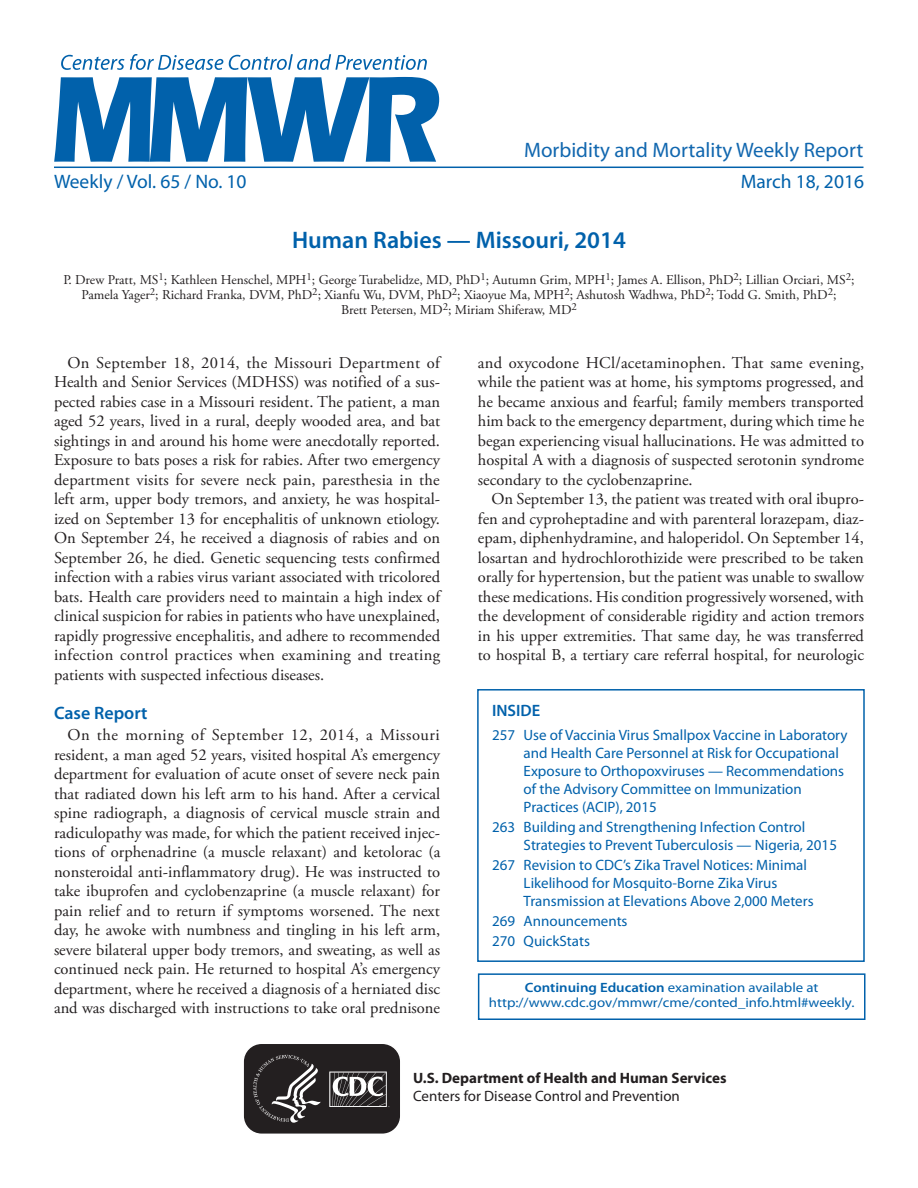
<style>
.page{position:relative;width:918px;height:1188px;background:#fff}
.page>*{position:absolute;margin:0;border:0;box-sizing:border-box;transform-origin:0 0}
.Report_Title{font:600 24px "Myriad Pro";color:#0161ab}
.t1{font:21px "Myriad Pro";color:#1167af}
.t2{font:19.5px "Myriad Pro";color:#0161ab}
.Heading_1{font:600 18px "Myriad Pro";color:#0161ab}
.Paragraph{font:16.5px/19.5px "Adobe Garamond Pro";color:#231f20;text-align:justify}
.inside{font:600 16.5px "Myriad Pro";color:#0161ab}
.toc_headline_to_999{font:15px/18px "Myriad Pro";color:#0161ab}
.t3{font:700 15px/18px "Myriad Pro";color:#231f20}
.Author_Names{font:13.5px/15px "Adobe Garamond Pro";color:#231f20;text-align:center}
.ce_callout_box{font:13.5px/15px "Myriad Pro";color:#0161ab;text-align:center;scale:1.1 1}
.s1{font-weight:600}
.s2{font-weight:400}
</style>
<div class="page">
<div style="left:478px;top:973px;width:388px;height:47px;border:2px solid #0161ab"></div>
<svg style="left:243px;top:1045px;width:157px;height:89px;background:#403c3d"></svg>
<hr style="left:54px;top:167px;width:810px;height:1px;background:#0161ab">
<svg style="left:54px;top:77px;width:385px;height:85px"></svg>
<svg style="left:61px;top:54px;width:366px;height:16px"></svg>
<div style="left:477px;top:689px;width:388px;height:273px;border:2px solid #0161ab"></div>
<p class="t1" style="left:524px;top:137px;width:341px">Morbidity and Mortality Weekly Report</p>
<p class="t2" style="left:54px;top:169px;width:194px">Weekly / Vol. 65 / No. 10</p>
<p class="t2" style="left:741px;top:169px;width:125px">March 18, 2016</p>
<p class="Report_Title" style="left:292px;top:224px;width:335px">Human Rabies — Missouri, 2014</p>
<p class="Author_Names" style="left:64px;top:273px;width:792px">P. Drew Pratt, MS<sup>1</sup>; Kathleen Henschel, MPH<sup>1</sup>; George Turabelidze, MD, PhD<sup>1</sup>; Autumn Grim, MPH<sup>1</sup>; James A. Ellison, PhD<sup>2</sup>; Lillian Orciari, MS<sup>2</sup>;<br>Pamela Yager<sup>2</sup>; Richard Franka, DVM, PhD<sup>2</sup>; Xianfu Wu, DVM, PhD<sup>2</sup>; Xiaoyue Ma, MPH<sup>2</sup>; Ashutosh Wadhwa, PhD<sup>2</sup>; Todd G. Smith, PhD<sup>2</sup>;<br>Brett Petersen, MD<sup>2</sup>; Miriam Shiferaw, MD<sup>2</sup></p>
<p class="Paragraph" style="left:54px;top:353px;width:388px;text-indent:13px">On September 18, 2014, the Missouri Department of Health and Senior Services (MDHSS) was notified of a sus&shy;pected rabies case in a Missouri resident. The patient, a man aged 52 years, lived in a rural, deeply wooded area, and bat sightings in and around his home were anecdotally reported.<br>Exposure to bats poses a risk for rabies. After two emergency department visits for severe neck pain, paresthesia in the left arm, upper body tremors, and anxiety, he was hospital&shy;ized on September 13 for encephalitis of unknown etiology.<br>On September 24, he received a diagnosis of rabies and on September 26, he died. Genetic sequencing tests confirmed infection with a rabies virus variant associated with tricolored bats. Health care providers need to maintain a high index of clinical suspicion for rabies in patients who have unexplained, rapidly progressive encephalitis, and adhere to recommended infection control practices when examining and treating patients with suspected infectious diseases.</p>
<h1 class="Heading_1" style="left:54px;top:701px;width:95px">Case Report</h1>
<p class="Paragraph" style="left:54px;top:726px;width:388px;text-indent:13px">On the morning of September 12, 2014, a Missouri resident, a man aged 52 years, visited hospital A’s emergency department for evaluation of acute onset of severe neck pain that radiated down his left arm to his hand. After a cervical spine radiograph, a diagnosis of cervical muscle strain and radiculopathy was made, for which the patient received injec&shy;tions of orphenadrine (a muscle relaxant) and ketolorac (a nonsteroidal anti-inflammatory drug). He was instructed to take ibuprofen and cyclobenzaprine (a muscle relaxant) for pain relief and to return if symptoms worsened. The next day, he awoke with numbness and tingling in his left arm, severe bilateral upper body tremors, and sweating, as well as continued neck pain. He returned to hospital A’s emergency department, where he received a diagnosis of a herniated disc and was discharged with instructions to take oral prednisone</p>
<p class="Paragraph" style="left:478px;top:353px;width:388px">and oxycodone HCl/acetaminophen. That same evening, while the patient was at home, his symptoms progressed, and he became anxious and fearful; family members transported him back to the emergency department, during which time he began experiencing visual hallucinations. He was admitted to hospital A with a diagnosis of suspected serotonin syndrome secondary to the cyclobenzaprine.</p>
<p class="Paragraph" style="left:478px;top:490px;width:388px;text-indent:13px">On September 13, the patient was treated with oral ibupro&shy;fen and cyproheptadine and with parenteral lorazepam, diaz&shy;epam, diphenhydramine, and haloperidol. On September 14, losartan and hydrochlorothizide were prescribed to be taken orally for hypertension, but the patient was unable to swallow these medications. His condition progressively worsened, with the development of considerable rigidity and action tremors in his upper extremities. That same day, he was transferred to hospital B, a tertiary care referral hospital, for neurologic</p>
<h1 class="inside" style="left:492px;top:700px;width:50px">INSIDE</h1>
<p class="toc_headline_to_999" style="left:524px;top:726px;width:326px;text-indent:-32px">257 Use of Vaccinia Virus Smallpox Vaccine in Laboratory and Health Care Personnel at Risk for Occupational Exposure to Orthopoxviruses — Recommendations of the Advisory Committee on Immunization Practices (ACIP), 2015</p>
<p class="toc_headline_to_999" style="left:524px;top:818px;width:315px;text-indent:-32px">263 Building and Strengthening Infection Control<br>Strategies to Prevent Tuberculosis — Nigeria, 2015</p>
<p class="toc_headline_to_999" style="left:524px;top:856px;width:292px;text-indent:-32px">267 Revision to CDC’s Zika Travel Notices: Minimal<br>Likelihood for Mosquito-Borne Zika Virus<br>Transmission at Elevations Above 2,000 Meters</p>
<p class="toc_headline_to_999" style="left:492px;top:912px;width:137px">269 Announcements</p>
<p class="toc_headline_to_999" style="left:492px;top:932px;width:99px">270 QuickStats</p>
<p class="ce_callout_box" style="left:489px;top:980px;width:334px"><span class="s1">Continuing Education</span> examination available at http://www.cdc.gov/mmwr/cme/conted_info.html#weekly.</p>
<p class="t3" style="left:413px;top:1069px;width:315px">U.S. Department of Health and Human Services<br><span class="s2">Centers for Disease Control and Prevention</span></p>
</div>
